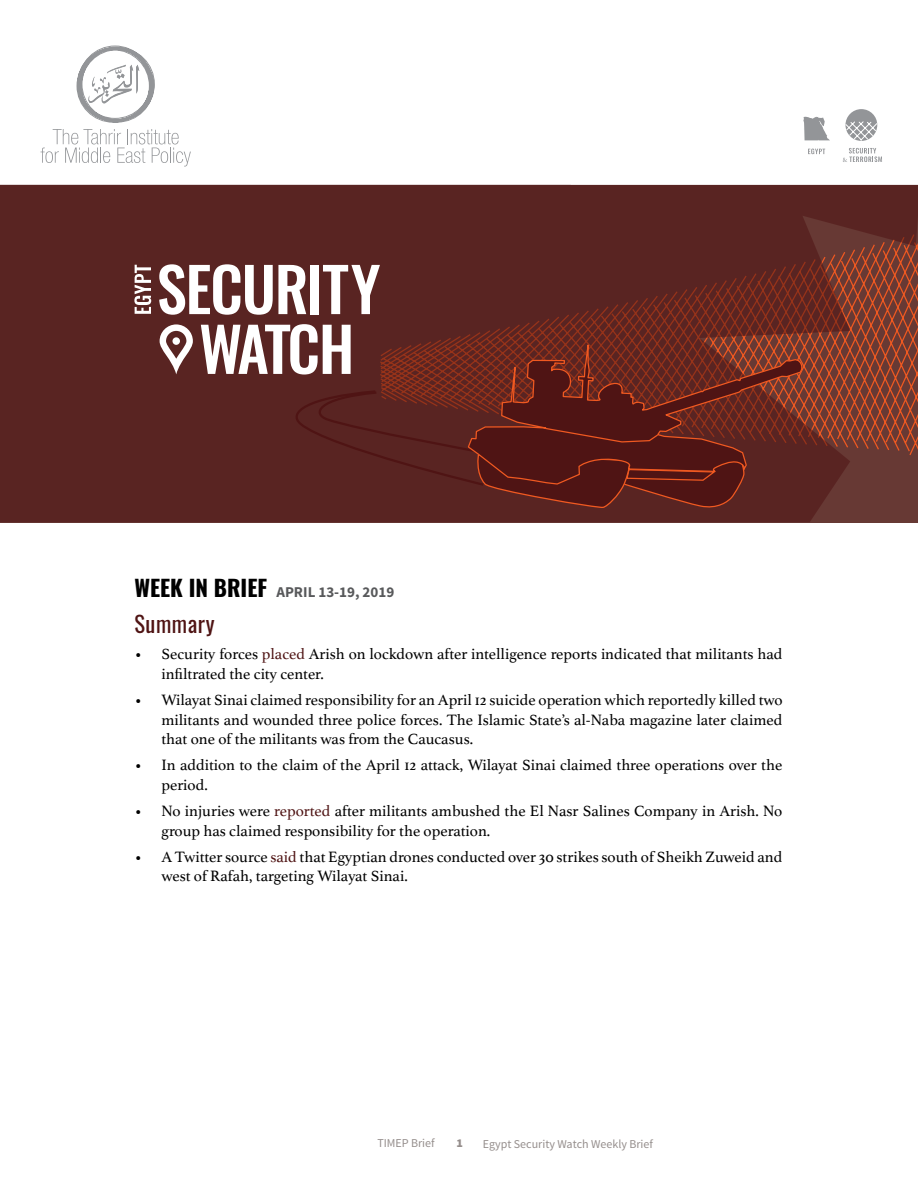
<style>
.page{position:relative;width:918px;height:1188px;background:#fff}
.page>*{position:absolute;margin:0;border:0;box-sizing:border-box;transform-origin:0 0}
.t1{font:22.5px "Oswald";letter-spacing:.025em;color:#4f1414}
.t2{font:15.75px/19.5px "Athelas";color:#000}
.t3{font:700 15px "Source Sans Pro";color:#58595b}
.t4{font:12px "Source Sans Pro";color:#958e8c}
.t5{font:900 12px "Source Sans Pro";color:#958e8c}
.s1{font-family:"Oswald";font-size:22.5px;color:#000}
.s2{color:#4f1414}
</style>
<div class="page">
<svg style="left:77px;top:46px;width:78px;height:77px"></svg>
<svg style="left:41px;top:129px;width:150px;height:37px"></svg>
<svg style="left:0;top:185px;width:918px;height:337px;background:#5f2723"></svg>
<svg style="left:467px;top:325px;width:336px;height:160px;background:#6f2b20"></svg>
<svg style="left:287px;top:389px;width:458px;height:122px;background:#5c1f1b"></svg>
<svg style="left:159px;top:264px;width:147px;height:51px"></svg>
<div style="left:310px;top:265px;width:9px;height:49px;background:#fff"></div>
<svg style="left:323px;top:265px;width:57px;height:49px"></svg>
<svg style="left:201px;top:324px;width:150px;height:51px"></svg>
<svg style="left:134px;top:265px;width:17px;height:49px"></svg>
<svg style="left:160px;top:324px;width:33px;height:50px"></svg>
<svg style="left:808px;top:149px;width:17px;height:5px"></svg>
<svg style="left:803px;top:117px;width:27px;height:23px"></svg>
<svg style="left:843px;top:148px;width:39px;height:14px"></svg>
<div style="left:845px;top:109px;width:32px;height:32px;background:#939598;border-radius:50%"></div>
<svg style="left:845px;top:121px;width:33px;height:20px"></svg>
<p class="t3" style="left:134px;top:582px;width:261px"><span class="s1">WEEK IN BRIEF</span> APRIL 13-19, 2019</p>
<h1 class="t1" style="left:134px;top:604px;width:82px">Summary</h1>
<p class="t2" style="left:161px;top:644px;width:623px;text-indent:-27px">• Security forces <span class="s2">placed</span> Arish on lockdown after intelligence reports indicated that militants had infiltrated the city center.</p>
<p class="t2" style="left:161px;top:690px;width:623px;text-align:justify;text-indent:-27px">• Wilayat Sinai claimed responsibility for an April 12 suicide operation which reportedly killed two militants and wounded three police forces. The Islamic State’s al-Naba magazine later claimed that one of the militants was from the Caucasus.</p>
<p class="t2" style="left:161px;top:755px;width:623px;text-indent:-27px">• In addition to the claim of the April 12 attack, Wilayat Sinai claimed three operations over the period.</p>
<p class="t2" style="left:161px;top:801px;width:623px;text-indent:-27px">• No injuries were <span class="s2">reported</span> after militants ambushed the El Nasr Salines Company in Arish. No group has claimed responsibility for the operation.</p>
<p class="t2" style="left:161px;top:847px;width:623px;text-indent:-27px">• A Twitter source <span class="s2">said</span> that Egyptian drones conducted over 30 strikes south of Sheikh Zuweid and west of Rafah, targeting Wilayat Sinai.</p>
<p class="t4" style="left:377px;top:1135px;width:59px">TIMEP Brief</p>
<p class="t5" style="left:456px;top:1136px;width:8px">1</p>
<p class="t4" style="left:483px;top:1136px;width:172px">Egypt Security Watch Weekly Brief</p>
</div>
